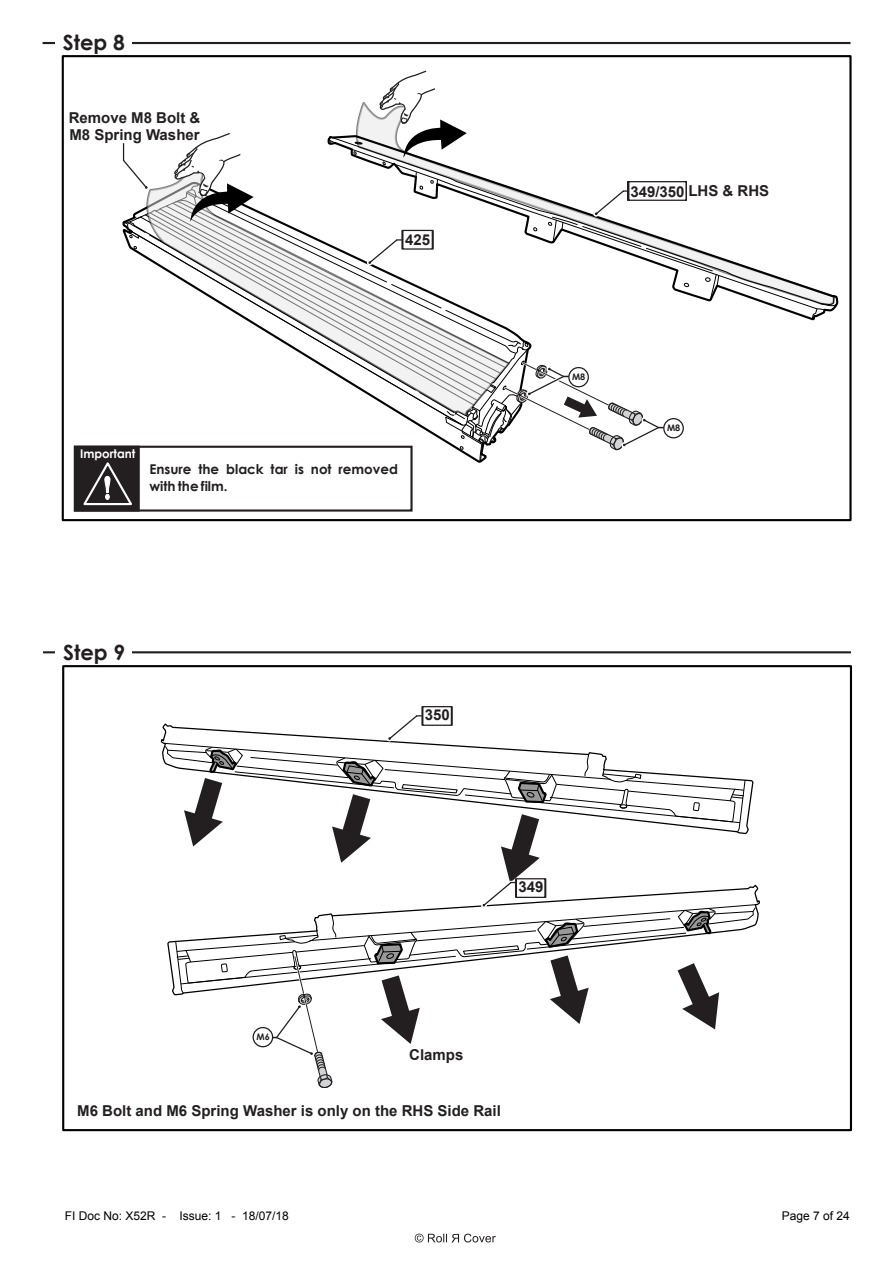
<style>
.page{position:relative;width:893px;height:1263px;background:#fff}
.page>*{position:absolute;margin:0;border:0;box-sizing:border-box;transform-origin:0 0}
.t1{font:700 21px "Century Gothic";color:#231f20}
.t2{font:700 15px/16.8px "Arial";color:#231f20}
.t3{font:700 13.5px/16.4px "Century Gothic";color:#231f20}
.t4{font:12px "Arial";color:#000}
.t5{font:700 12px "Century Gothic";color:#fff}
.t6{font:700 9px "Century Gothic";color:#231f20}
</style>
<div class="page">
<svg style="left:415px;top:1233px;width:81px;height:9px"></svg>
<hr style="left:43px;top:42px;width:807px;height:2px;background:#231f20">
<div style="left:55px;top:30px;width:77px;height:25px;background:#fff"></div>
<div style="left:62px;top:55px;width:790px;height:466px;border:2px solid #000"></div>
<svg style="left:128px;top:232px;width:3px;height:8px"></svg>
<svg style="left:139px;top:208px;width:370px;height:207px"></svg>
<svg style="left:356px;top:103px;width:22px;height:31px"></svg>
<svg style="left:326px;top:134px;width:512px;height:186px"></svg>
<svg style="left:328px;top:139px;width:3px;height:5px"></svg>
<svg style="left:331px;top:137px;width:503px;height:170px"></svg>
<svg style="left:812px;top:302px;width:26px;height:17px"></svg>
<svg style="left:355px;top:142px;width:8px;height:3px"></svg>
<svg style="left:353px;top:151px;width:4px;height:4px"></svg>
<svg style="left:378px;top:70px;width:89px;height:96px"></svg>
<svg style="left:547px;top:181px;width:172px;height:120px"></svg>
<svg style="left:367px;top:238px;width:35px;height:27px"></svg>
<div style="left:402px;top:230px;width:32px;height:20px;background:#fff;border:2px solid #231f20"></div>
<div style="left:74px;top:446px;width:339px;height:66px;border:2px solid #231f20"></div>
<div style="left:74px;top:446px;width:66px;height:66px;background:#231f20;border:2px solid #231f20"></div>
<svg style="left:83px;top:462px;width:49px;height:44px"></svg>
<svg style="left:445px;top:341px;width:219px;height:121px"></svg>
<div style="left:663px;top:418px;width:21px;height:20px;background:#fff;border:1px solid #231f20;border-radius:50%"></div>
<svg style="left:122px;top:133px;width:132px;height:91px"></svg>
<hr style="left:43px;top:651px;width:808px;height:2px;background:#231f20">
<div style="left:56px;top:640px;width:76px;height:24px;background:#fff"></div>
<div style="left:62px;top:665px;width:790px;height:466px;border:2px solid #000"></div>
<div style="left:422px;top:706px;width:31px;height:20px;background:#fff;border:2px solid #231f20"></div>
<svg style="left:164px;top:714px;width:592px;height:374px"></svg>
<div style="left:253px;top:1027px;width:20px;height:20px;background:#fff;border:1px solid #231f20;border-radius:50%"></div>
<div style="left:515px;top:878px;width:31px;height:20px;background:#fff;border:2px solid #231f20"></div>
<h1 class="t1" style="left:63px;top:30px;width:64px">Step 8</h1>
<p class="t2" style="left:69px;top:110px;width:133px">Remove M8 Bolt &amp;<br>M8 Spring Washer</p>
<p class="t2" style="left:405px;top:232px;width:27px">425</p>
<p class="t5" style="left:80px;top:446px;width:57px">Important</p>
<p class="t3" style="left:149px;top:461px;width:250px">Ensure the black tar is not removed with the film.</p>
<h1 class="t1" style="left:63px;top:639px;width:64px">Step 9</h1>
<p class="t2" style="left:425px;top:707px;width:27px">350</p>
<p class="t2" style="left:630px;top:183px;width:140px">349/350 LHS &amp; RHS</p>
<p class="t6" style="left:572px;top:371px;width:15px">M8</p>
<p class="t6" style="left:667px;top:423px;width:15px">M8</p>
<p class="t2" style="left:518px;top:879px;width:27px">349</p>
<p class="t6" style="left:256px;top:1031px;width:15px">M6</p>
<p class="t2" style="left:409px;top:1047px;width:56px">Clamps</p>
<p class="t2" style="left:77px;top:1103px;width:425px">M6 Bolt and M6 Spring Washer is only on the RHS Side Rail</p>
<p class="t4" style="left:65px;top:1207px;width:226px">FI Doc No: X52R - Issue: 1 - 18/07/18</p>
<p class="t4" style="left:782px;top:1207px;width:70px">Page 7 of 24</p>
</div>
